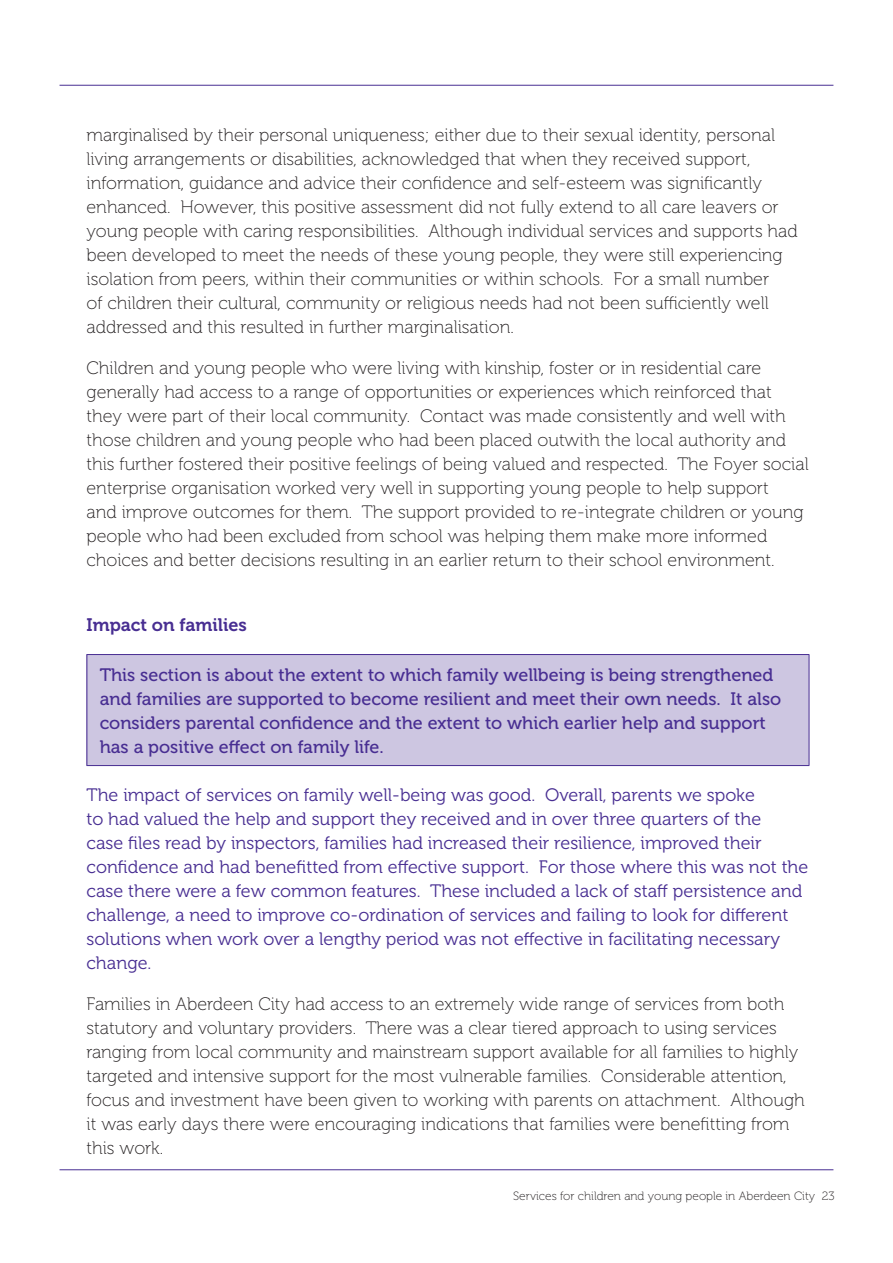
<style>
.page{position:relative;width:893px;height:1263px;background:#fff}
.page>*{position:absolute;margin:0;border:0;box-sizing:border-box;transform-origin:0 0}
.t1{font:18px/24px "Museo 100";color:#231f20}
.t2{font:18px/24px "Museo 300";color:#482e92}
.t3{font:18px/24px "Museo 500";color:#482e92}
.t4{font:18px "Museo 700";color:#482e92}
.t5{font:12px "Museo 100";color:#231f20}
</style>
<div class="page">
<hr style="left:60px;top:85px;width:773px;height:1px;background:#482e92">
<hr style="left:60px;top:1169px;width:773px;height:1px;background:#482e92">
<div style="left:87px;top:654px;width:722px;height:111px;background:#cdc6e1"></div>
<hr style="left:87px;top:655px;width:1px;height:110px;background:#482e92">
<hr style="left:87px;top:654px;width:722px;height:1px;background:#482e92">
<hr style="left:809px;top:655px;width:1px;height:110px;background:#482e92">
<hr style="left:87px;top:765px;width:722px;height:1px;background:#482e92">
<p class="t1" style="left:87px;top:123px;width:713px">marginalised by their personal uniqueness; either due to their sexual identity, personal living arrangements or disabilities, acknowledged that when they received support, information, guidance and advice their confidence and self-esteem was significantly enhanced. However, this positive assessment did not fully extend to all care leavers or young people with caring responsibilities. Although individual services and supports had been developed to meet the needs of these young people, they were still experiencing isolation from peers, within their communities or within schools. For a small number<br>of children their cultural, community or religious needs had not been sufficiently well addressed and this resulted in further marginalisation.</p>
<p class="t1" style="left:87px;top:356px;width:724px">Children and young people who were living with kinship, foster or in residential care generally had access to a range of opportunities or experiences which reinforced that they were part of their local community. Contact was made consistently and well with those children and young people who had been placed outwith the local authority and this further fostered their positive feelings of being valued and respected. The Foyer social enterprise organisation worked very well in supporting young people to help support<br>and improve outcomes for them. The support provided to re-integrate children or young people who had been excluded from school was helping them make more informed choices and better decisions resulting in an earlier return to their school environment.</p>
<p class="t4" style="left:87px;top:615px;width:162px">Impact on families</p>
<p class="t3" style="left:100px;top:663px;width:683px">This section is about the extent to which family wellbeing is being strengthened and families are supported to become resilient and meet their own needs. It also considers parental confidence and the extent to which earlier help and support has a positive effect on family life.</p>
<p class="t2" style="left:87px;top:783px;width:723px">The impact of services on family well-being was good. Overall, parents we spoke<br>to had valued the help and support they received and in over three quarters of the<br>case files read by inspectors, families had increased their resilience, improved their confidence and had benefitted from effective support. For those where this was not the case there were a few common features. These included a lack of staff persistence and challenge, a need to improve co-ordination of services and failing to look for different solutions when work over a lengthy period was not effective in facilitating necessary change.</p>
<p class="t1" style="left:87px;top:992px;width:720px">Families in Aberdeen City had access to an extremely wide range of services from both statutory and voluntary providers. There was a clear tiered approach to using services ranging from local community and mainstream support available for all families to highly targeted and intensive support for the most vulnerable families. Considerable attention, focus and investment have been given to working with parents on attachment. Although it was early days there were encouraging indications that families were benefitting from this work.</p>
<p class="t5" style="left:513px;top:1189px;width:323px">Services for children and young people in Aberdeen City 23</p>
</div>
